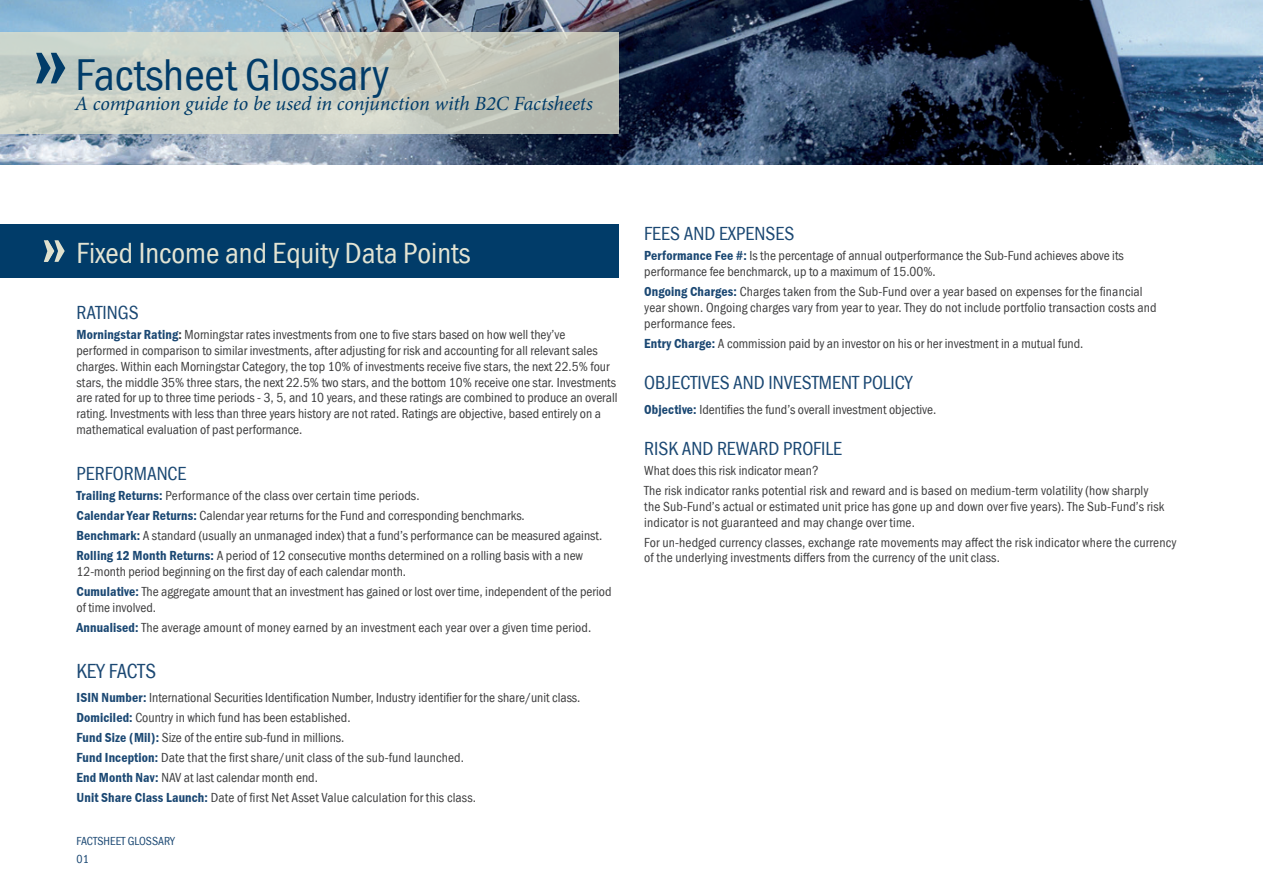
<style>
.page{position:relative;width:1263px;height:893px;background:#fff}
.page>*{position:absolute;margin:0;border:0;box-sizing:border-box;transform-origin:0 0}
.t1{font:condensed 45.75px "PI Franklin Gothic";color:#013c69}
.t2{font:condensed 30px "PI Franklin Gothic";color:#e3e4d3}
.t3{font:condensed 21px "PI Franklin Gothic";color:#1b4873}
.t4{font:italic 20.25px "PI Minion";letter-spacing:-.005em;color:#013c69}
.t5{font:condensed 19.5px "PI Franklin Gothic";color:#1b4873}
.t6{font:condensed 13.5px/15.8px "PI Franklin Gothic";color:#3e3e3f}
.t7{font:condensed 12px "PI Franklin Gothic";color:#1b4873}
.s1{font-weight:600;color:#1b4873}
.s2{font-weight:600}
</style>
<div class="page">
<img style="left:1px;top:1px;width:1261px;height:164px">
<svg style="left:0;top:32px;width:619px;height:101px;background:#c8cdc2"></svg>
<svg style="left:36px;top:53px;width:29px;height:30px"></svg>
<div style="left:0;top:225px;width:619px;height:53px;background:#013c69"></div>
<svg style="left:44px;top:240px;width:21px;height:22px"></svg>
<h1 class="t1" style="left:75px;top:46px;width:315px">Factsheet Glossary</h1>
<h3 class="t4" style="left:75px;top:91px;width:520px">A companion guide to be used in conjunction with B2C Factsheets</h3>
<h2 class="t2" style="left:77px;top:235px;width:395px">Fixed Income and Equity Data Points</h2>
<h3 class="t5" style="left:77px;top:301px;width:64px">Ratings</h3>
<p class="t6" style="left:77px;top:327px;width:543px"><span class="s1">Morningstar Rating</span><span class="s2">:</span> Morningstar rates investments from one to five stars based on how well they’ve performed in comparison to similar investments, after adjusting for risk and accounting for all relevant sales charges. Within each Morningstar Category, the top 10% of investments receive five stars, the next 22.5% four stars, the middle 35% three stars, the next 22.5% two stars, and the bottom 10% receive one star. Investments are rated for up to three time periods - 3, 5, and 10 years, and these ratings are combined to produce an overall rating. Investments with less than three years history are not rated. Ratings are objective, based entirely on a mathematical evaluation of past performance.</p>
<h3 class="t5" style="left:77px;top:461px;width:112px">Performance</h3>
<p class="t6" style="left:77px;top:485px;width:527px;line-height:20.1px"><span class="s1">Trailing Returns:</span> Performance of the class over certain time periods.<br><span class="s1">Calendar Year Returns:</span> Calendar year returns for the Fund and corresponding benchmarks.<br><span class="s1">Benchmark:</span> A standard (usually an unmanaged index) that a fund’s performance can be measured against.<br><span class="s1">Rolling 12 Month Returns:</span> A period of 12 consecutive months determined on a rolling basis with a new</p>
<p class="t6" style="left:77px;top:561px;width:537px;line-height:20.2px">12-month period beginning on the first day of each calendar month.<br><span class="s1">Cumulative:</span> The aggregate amount that an investment has gained or lost over time, independent of the period</p>
<p class="t6" style="left:77px;top:598px;width:516px;line-height:20px">of time involved.<br><span class="s1">Annualised:</span> The average amount of money earned by an investment each year over a given time period.</p>
<h3 class="t3" style="left:77px;top:658px;width:81px">Key Facts</h3>
<p class="t6" style="left:77px;top:688px;width:505px;line-height:20px"><span class="s1">ISIN Number:</span> International Securities Identification Number, Industry identifier for the share/unit class.<br><span class="s1">Domiciled:</span> Country in which fund has been established.<br><span class="s1">Fund Size (Mil):</span> Size of the entire sub-fund in millions.<br><span class="s1">Fund Inception:</span> Date that the first share/unit class of the sub-fund launched.<br><span class="s1">End Month Nav:</span> NAV at last calendar month end.<br><span class="s1">Unit Share Class Launch:</span> Date of first Net Asset Value calculation for this class.</p>
<p class="t7" style="left:77px;top:834px;width:12px">FACTS</p>
<p class="t7" style="left:104px;top:834px;width:73px">HEET glossary</p>
<p class="t7" style="left:77px;top:852px;width:14px">01</p>
<h3 class="t5" style="left:644px;top:222px;width:112px">FEES AN D EXPENSES</h3>
<p class="t6" style="left:644px;top:248px;width:481px"><span class="s1">Performance Fee #:</span> Is the percentage of annual outperformance the Sub-Fund achieves above its performance fee benchmarck, up to a maximum of 15.00%.</p>
<p class="t6" style="left:644px;top:284px;width:514px"><span class="s1">Ongoing Charges:</span> Charges taken from the Sub-Fund over a year based on expenses for the financial year shown. Ongoing charges vary from year to year. They do not include portfolio transaction costs and performance fees.</p>
<p class="t6" style="left:644px;top:335px;width:441px"><span class="s1">Entry Charge:</span> A commission paid by an investor on his or her investment in a mutual fund.</p>
<h3 class="t5" style="left:644px;top:371px;width:270px">Objectives and Investment Policy</h3>
<p class="t6" style="left:644px;top:401px;width:294px"><span class="s1">Objective:</span> Identifies the fund’s overall investment objective.</p>
<h3 class="t5" style="left:644px;top:437px;width:199px">Risk and Reward Profile</h3>
<p class="t6" style="left:644px;top:461px;width:506px;line-height:20px">What does this risk indicator mean?<br>The risk indicator ranks potential risk and reward and is based on medium-term volatility (how sharply</p>
<p class="t6" style="left:644px;top:499px;width:522px">the Sub-Fund’s actual or estimated unit price has gone up and down over five years). The Sub-Fund’s risk indicator is not guaranteed and may change over time.</p>
<p class="t6" style="left:644px;top:535px;width:534px">For un-hedged currency classes, exchange rate movements may affect the risk indicator where the currency of the underlying investments differs from the currency of the unit class.</p>
</div>
